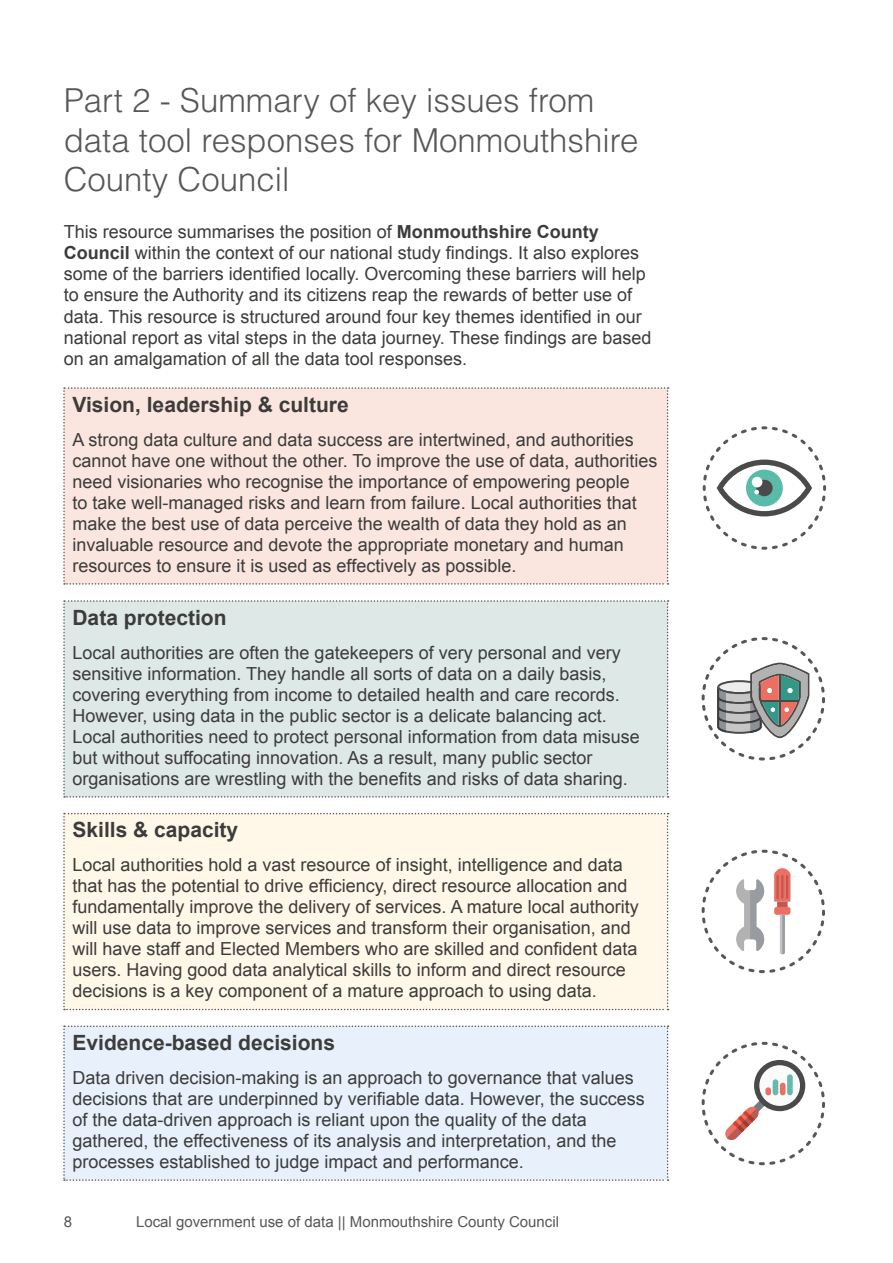
<style>
.page{position:relative;width:893px;height:1263px;background:#fff}
.page>*{position:absolute;margin:0;border:0;box-sizing:border-box;transform-origin:0 0}
.Grey_Heading{font:300 33px/39.6px "Helvetica LT Std";color:#575756}
.body{font:700 21px "Arial";color:#3c3c3b}
.body-2{font:18px/21px "Arial";color:#3c3c3b}
.t1{font:15px "Arial";color:#575756}
.s1{font-weight:700}
</style>
<div class="page">
<div style="left:63px;top:387px;width:606px;height:198px;background:#fbe5df"></div>
<div style="left:63px;top:600px;width:606px;height:198px;background:#dee8e6"></div>
<div style="left:63px;top:1025px;width:606px;height:156px;background:#e7f0fb"></div>
<div style="left:63px;top:813px;width:606px;height:197px;background:#fff7e8"></div>
<svg style="left:703px;top:426px;width:123px;height:124px"></svg>
<svg style="left:702px;top:637px;width:123px;height:123px"></svg>
<svg style="left:702px;top:850px;width:123px;height:123px"></svg>
<svg style="left:702px;top:1042px;width:123px;height:123px"></svg>
<h2 class="Grey_Heading" style="left:64px;top:80px;width:576px">Part 2 - Summary of key issues from data tool responses for Monmouthshire<br>County Council</h2>
<p class="body-2" style="left:64px;top:222px;width:589px">This resource summarises the position of <span class="s1">Monmouthshire County Council</span> within the context of our national study findings. It also explores some of the barriers identified locally. Overcoming these barriers will help to ensure the Authority and its citizens reap the rewards of better use of data. This resource is structured around four key themes identified in our national report as vital steps in the data journey. These findings are based on an amalgamation of all the data tool responses.</p>
<p class="body" style="left:72px;top:390px;width:278px">Vision, leadership &amp; culture</p>
<p class="body-2" style="left:72px;top:429px;width:587px">A strong data culture and data success are intertwined, and authorities cannot have one without the other. To improve the use of data, authorities need visionaries who recognise the importance of empowering people<br>to take well-managed risks and learn from failure. Local authorities that make the best use of data perceive the wealth of data they hold as an invaluable resource and devote the appropriate monetary and human resources to ensure it is used as effectively as possible.</p>
<p class="body" style="left:72px;top:603px;width:156px">Data protection</p>
<p class="body-2" style="left:72px;top:642px;width:569px">Local authorities are often the gatekeepers of very personal and very sensitive information. They handle all sorts of data on a daily basis, covering everything from income to detailed health and care records.<br>However, using data in the public sector is a delicate balancing act.<br>Local authorities need to protect personal information from data misuse but without suffocating innovation. As a result, many public sector organisations are wrestling with the benefits and risks of data sharing.</p>
<p class="body" style="left:72px;top:816px;width:167px">Skills &amp; capacity</p>
<p class="body-2" style="left:72px;top:854px;width:568px">Local authorities hold a vast resource of insight, intelligence and data that has the potential to drive efficiency, direct resource allocation and fundamentally improve the delivery of services. A mature local authority will use data to improve services and transform their organisation, and will have staff and Elected Members who are skilled and confident data users. Having good data analytical skills to inform and direct resource decisions is a key component of a mature approach to using data.</p>
<p class="body" style="left:72px;top:1029px;width:264px">Evidence-based decisions</p>
<p class="body-2" style="left:72px;top:1067px;width:574px">Data driven decision-making is an approach to governance that values decisions that are underpinned by verifiable data. However, the success of the data-driven approach is reliant upon the quality of the data gathered, the effectiveness of its analysis and interpretation, and the processes established to judge impact and performance.</p>
<p class="t1" style="left:64px;top:1212px;width:10px">8</p>
<p class="t1" style="left:136px;top:1212px;width:424px">Local government use of data || Monmouthshire County Council</p>
</div>
